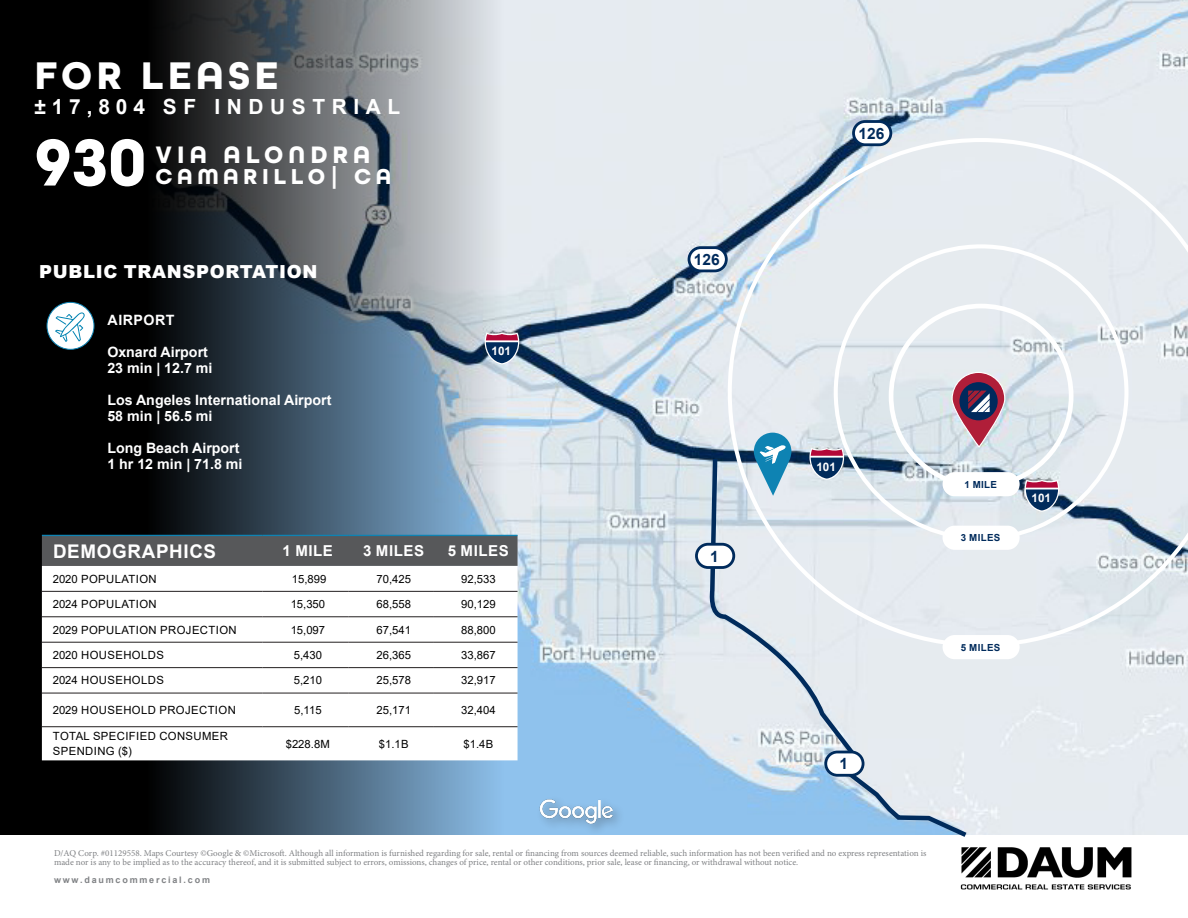
<style>
.page{position:relative;width:1188px;height:918px;background:#fff}
.page>*{position:absolute;margin:0;border:0;box-sizing:border-box;transform-origin:0 0}
.t1{font:700 69.9px "All Round Gothic";color:#fff}
.t2{font:700 51.45px "All Round Gothic";letter-spacing:.1em;color:#fff}
.t3{font:700 40.65px "All Round Gothic";letter-spacing:.1em;color:#fff}
.t4{font:700 26.4px "Arial";letter-spacing:.315em;color:#fff}
.t5{font:700 25.2px "All Round Gothic";letter-spacing:.2em;color:#fff}
.t6{font:700 22.8px "All Round Gothic";letter-spacing:.2em;color:#fff}
.t7{font:700 20.85px "Arial";letter-spacing:.315em;color:#fff}
.t8{font:700 18.9px "Arial";letter-spacing:.035em;color:#fff}
.t9{font:900 18px "Arial";letter-spacing:.035em;color:#fff}
.t10{font:700 15.45px "Arial";color:#002b5c}
.t11{font:700 15px "Arial";letter-spacing:.035em;color:#fff}
.t12{font:700 14.25px/16px "Arial";color:#fff}
.t13{font:700 14.25px "Arial";letter-spacing:.035em;color:#fff}
.t14{font:700 11.7px "Arial";color:#fff}
.t15{font:11.25px/14.7px "Arial";letter-spacing:.035em;color:#000}
.t16{font:700 9.75px "Arial";letter-spacing:.035em;color:#002b5c}
.t17{font:9px/9px "Minion Pro";color:#808285}
.t18{font:700 9px "Arial";letter-spacing:.2em;color:#808285}
</style>
<div class="page">
<img style="left:971px;top:847px;width:161px;height:43px">
<div style="left:0;top:0;width:800px;height:835px;background:#000"></div>
<img style="left:147px;top:0;width:1041px;height:835px">
<div style="left:537px;top:796px;width:88px;height:40px;background:#8fc2ed"></div>
<img style="left:532px;top:792px;width:90px;height:35px">
<div style="left:47px;top:302px;width:47px;height:47px;background:#fff;border-radius:50%"></div>
<div style="left:47px;top:302px;width:47px;height:48px;border:1px solid #0e83b3;border-radius:50%"></div>
<svg style="left:55px;top:312px;width:30px;height:30px"></svg>
<div style="left:42px;top:536px;width:476px;height:30px;background:#57585a"></div>
<div style="left:42px;top:566px;width:476px;height:194px;background:#fff"></div>
<hr style="left:42px;top:535px;width:220px;height:1px;background:#0e83b3">
<hr style="left:262px;top:535px;width:86px;height:1px;background:#0e83b3">
<hr style="left:348px;top:535px;width:86px;height:1px;background:#0e83b3">
<hr style="left:434px;top:535px;width:84px;height:1px;background:#0e83b3">
<hr style="left:42px;top:591px;width:220px;height:1px;background:#231f20">
<hr style="left:262px;top:591px;width:86px;height:1px;background:#231f20">
<hr style="left:348px;top:591px;width:86px;height:1px;background:#231f20">
<hr style="left:434px;top:591px;width:84px;height:1px;background:#231f20">
<hr style="left:42px;top:616px;width:220px;height:1px;background:#231f20">
<hr style="left:262px;top:616px;width:86px;height:1px;background:#231f20">
<hr style="left:348px;top:616px;width:86px;height:1px;background:#231f20">
<hr style="left:434px;top:616px;width:84px;height:1px;background:#231f20">
<hr style="left:42px;top:642px;width:220px;height:1px;background:#231f20">
<hr style="left:262px;top:642px;width:86px;height:1px;background:#231f20">
<hr style="left:348px;top:642px;width:86px;height:1px;background:#231f20">
<hr style="left:434px;top:642px;width:84px;height:1px;background:#231f20">
<hr style="left:42px;top:667px;width:220px;height:1px;background:#231f20">
<hr style="left:262px;top:667px;width:86px;height:1px;background:#231f20">
<hr style="left:348px;top:667px;width:86px;height:1px;background:#231f20">
<hr style="left:434px;top:667px;width:84px;height:1px;background:#231f20">
<hr style="left:42px;top:693px;width:220px;height:1px;background:#231f20">
<hr style="left:262px;top:693px;width:86px;height:1px;background:#231f20">
<hr style="left:348px;top:693px;width:86px;height:1px;background:#231f20">
<hr style="left:434px;top:693px;width:84px;height:1px;background:#231f20">
<hr style="left:42px;top:726px;width:220px;height:1px;background:#231f20">
<hr style="left:262px;top:726px;width:86px;height:1px;background:#231f20">
<hr style="left:348px;top:726px;width:86px;height:1px;background:#231f20">
<hr style="left:434px;top:726px;width:84px;height:1px;background:#231f20">
<svg style="left:485px;top:333px;width:34px;height:31px"></svg>
<div style="left:854px;top:122px;width:37px;height:23px;background:#fff;border-radius:12px"></div>
<div style="left:852px;top:120px;width:40px;height:26px;border:3px solid #002b5c;border-radius:12px"></div>
<div style="left:689px;top:248px;width:37px;height:23px;background:#fff;border-radius:12px"></div>
<div style="left:688px;top:246px;width:40px;height:26px;border:3px solid #002b5c;border-radius:12px"></div>
<svg style="left:728px;top:138px;width:460px;height:509px;background:#dde3ea"></svg>
<div style="left:943px;top:635px;width:77px;height:24px;background:#fff;border-radius:12px"></div>
<div style="left:943px;top:526px;width:77px;height:24px;background:#fff;border-radius:12px"></div>
<div style="left:889px;top:304px;width:185px;height:184px;border:5px solid #fff;border-radius:50%"></div>
<div style="left:943px;top:472px;width:77px;height:24px;background:#fff;border-radius:12px"></div>
<svg style="left:952px;top:372px;width:54px;height:75px;background:#c27688"></svg>
<div style="left:959px;top:382px;width:39px;height:38px;background:#00295c;border-radius:50%"></div>
<svg style="left:968px;top:391px;width:22px;height:21px"></svg>
<svg style="left:708px;top:454px;width:263px;height:436px"></svg>
<div style="left:696px;top:544px;width:38px;height:24px;background:#fff;border-radius:12px"></div>
<div style="left:695px;top:543px;width:40px;height:26px;border:3px solid #002b5c;border-radius:12px"></div>
<div style="left:826px;top:752px;width:37px;height:23px;background:#fff;border-radius:12px"></div>
<div style="left:824px;top:751px;width:40px;height:26px;border:3px solid #002b5c;border-radius:12px"></div>
<h2 class="t2" style="left:37px;top:47px;width:310px">FOR LEASE</h2>
<h3 class="t3" style="left:34px;top:52px;width:246px">FOR LEASE</h3>
<h3 class="t7" style="left:34px;top:92px;width:367px">±17,804 SF INDUSTRIAL</h3>
<h3 class="t4" style="left:37px;top:98px;width:464px">±17,804 SF INDUSTRIAL</h3>
<h1 class="t1" style="left:34px;top:121px;width:114px">930</h1>
<h3 class="t5" style="left:156px;top:140px;width:216px">VIA ALONDRA</h3>
<h3 class="t6" style="left:156px;top:163px;width:237px">CAMARILLO| CA</h3>
<h3 class="t9" style="left:39px;top:258px;width:280px">PUBLIC TRANSPORTATION</h3>
<h3 class="t13" style="left:108px;top:310px;width:68px">AIRPORT</h3>
<h3 class="t12" style="left:107px;top:344px;width:107px">Oxnard Airport<br>23 min | 12.7 mi</h3>
<h3 class="t12" style="left:107px;top:392px;width:226px">Los Angeles International Airport<br>58 min | 56.5 mi</h3>
<h3 class="t12" style="left:107px;top:440px;width:137px">Long Beach Airport<br>1 hr 12 min | 71.8 mi</h3>
<p class="t14" style="left:492px;top:343px;width:21px">101</p>
<h3 class="t8" style="left:53px;top:538px;width:165px">DEMOGRAPHICS</h3>
<h3 class="t11" style="left:283px;top:540px;width:52px">1 MILE</h3>
<h3 class="t11" style="left:363px;top:540px;width:62px">3 MILES</h3>
<h3 class="t11" style="left:448px;top:540px;width:62px">5 MILES</h3>
<p class="t15" style="left:53px;top:571px;width:106px">2020 POPULATION</p>
<p class="t15" style="left:292px;top:571px;width:36px">15,899</p>
<p class="t15" style="left:376px;top:571px;width:36px">70,425</p>
<p class="t15" style="left:461px;top:571px;width:36px">92,533</p>
<p class="t15" style="left:53px;top:597px;width:106px">2024 POPULATION</p>
<p class="t15" style="left:291px;top:597px;width:36px">15,350</p>
<p class="t15" style="left:376px;top:597px;width:36px">68,558</p>
<p class="t15" style="left:461px;top:597px;width:36px">90,129</p>
<p class="t15" style="left:53px;top:622px;width:185px">2029 POPULATION PROJECTION</p>
<p class="t15" style="left:291px;top:622px;width:36px">15,097</p>
<p class="t15" style="left:376px;top:622px;width:36px">67,541</p>
<p class="t15" style="left:461px;top:622px;width:36px">88,800</p>
<p class="t15" style="left:53px;top:648px;width:113px">2020 HOUSEHOLDS</p>
<p class="t15" style="left:294px;top:648px;width:30px">5,430</p>
<p class="t15" style="left:376px;top:648px;width:36px">26,365</p>
<p class="t15" style="left:461px;top:648px;width:36px">33,867</p>
<p class="t15" style="left:53px;top:673px;width:113px">2024 HOUSEHOLDS</p>
<p class="t15" style="left:294px;top:673px;width:30px">5,210</p>
<p class="t15" style="left:376px;top:673px;width:36px">25,578</p>
<p class="t15" style="left:461px;top:673px;width:36px">32,917</p>
<p class="t15" style="left:53px;top:703px;width:185px">2029 HOUSEHOLD PROJECTION</p>
<p class="t15" style="left:294px;top:703px;width:29px">5,115</p>
<p class="t15" style="left:376px;top:703px;width:36px">25,171</p>
<p class="t15" style="left:461px;top:703px;width:36px">32,404</p>
<p class="t15" style="left:53px;top:729px;width:177px">TOTAL SPECIFIED CONSUMER<br>SPENDING ($)</p>
<p class="t15" style="left:286px;top:736px;width:46px">$228.8M</p>
<p class="t15" style="left:379px;top:736px;width:31px">$1.1B</p>
<p class="t15" style="left:463px;top:736px;width:31px">$1.4B</p>
<h3 class="t10" style="left:694px;top:249px;width:27px">126</h3>
<h3 class="t10" style="left:710px;top:545px;width:10px">1</h3>
<h3 class="t10" style="left:858px;top:122px;width:27px">126</h3>
<p class="t14" style="left:816px;top:458px;width:21px">101</p>
<h3 class="t10" style="left:839px;top:753px;width:10px">1</h3>
<p class="t17" style="left:54px;top:849px;width:874px">D/AQ Corp. #01129558. Maps Courtesy ©Google &amp; ©Microsoft. Although all information is furnished regarding for sale, rental or financing from sources deemed reliable, such information has not been verified and no express representation is made nor is any to be implied as to the accuracy thereof, and it is submitted subject to errors, omissions, changes of price, rental or other conditions, prior sale, lease or financing, or withdrawal without notice.</p>
<p class="t18" style="left:54px;top:873px;width:158px">www.daumcommercial.com</p>
<p class="t16" style="left:964px;top:477px;width:34px">1 MILE</p>
<p class="t16" style="left:961px;top:531px;width:41px">3 MILES</p>
<p class="t14" style="left:1032px;top:490px;width:21px">101</p>
<p class="t16" style="left:961px;top:640px;width:41px">5 MILES</p>
</div>
